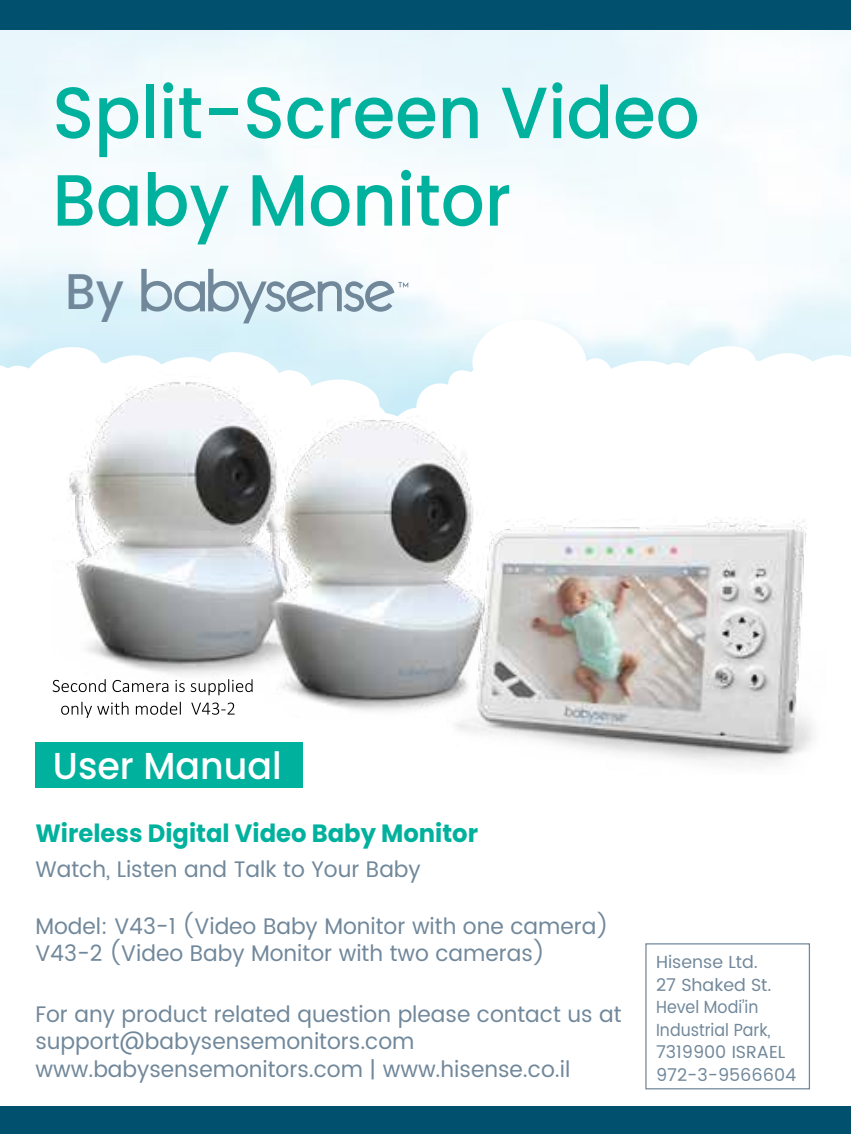
<style>
.page{position:relative;width:851px;height:1134px;background:#fff}
.page>*{position:absolute;margin:0;border:0;box-sizing:border-box;transform-origin:0 0}
.t1{font:500 72.5px/87.5px "Poppins";color:#00b19d;scale:.95 1}
.t2{font:500 50px "Poppins";color:#71889b}
.t3{font:500 37.5px "Poppins";color:#fff}
.t4{font:700 25px "Poppins";color:#00b19d}
.t5{font:22.5px/27.5px "Poppins";color:#71889b}
.t6{font:17.5px/22.5px "Poppins";color:#71889b}
</style>
<div class="page">
<svg style="left:485px;top:320px;width:365px;height:11px;fill:#f6fbfd"></svg>
<svg style="left:0;top:351px;width:52px;height:18px"></svg>
<svg style="left:485px;top:331px;width:365px;height:38px"></svg>
<div style="left:0;top:0;width:850px;height:30px;background:#00506e"></div>
<div style="left:0;top:1106px;width:850px;height:28px;background:#00506e"></div>
<div style="left:35px;top:742px;width:268px;height:45px;background:#00b19d"></div>
<div style="left:645px;top:943px;width:164px;height:146px;border:1px solid #71889b"></div>
<img style="left:52px;top:257px;width:433px;height:461px">
<img style="left:432px;top:474px;width:381px;height:291px">
<h1 class="t1" style="left:52px;top:69px;width:682px">Split-Screen Video<br>Baby Monitor</h1>
<h2 class="t2" style="left:65px;top:263px;width:60px">By</h2>
<h3 class="t3" style="left:53px;top:744px;width:230px">User Manual</h3>
<p class="t4" style="left:35px;top:818px;width:444px">Wireless Digital Video Baby Monitor</p>
<p class="t5" style="left:35px;top:856px;width:387px">Watch, Listen and Talk to Your Baby</p>
<p class="t5" style="left:35px;top:913px;width:574px">Model: V43-1 (Video Baby Monitor with one camera)<br>V43-2 (Video Baby Monitor with two cameras)</p>
<p class="t5" style="left:35px;top:1001px;width:587px">For any product related question please contact us at support@babysensemonitors.com www.babysensemonitors.com | www.hisense.co.il</p>
<p class="t6" style="left:656px;top:951px;width:142px">Hisense Ltd.<br>27 Shaked St.<br>Hevel Modi’in<br>Industrial Park,<br>7319900 ISRAEL<br>972-3-9566604</p>
</div>
